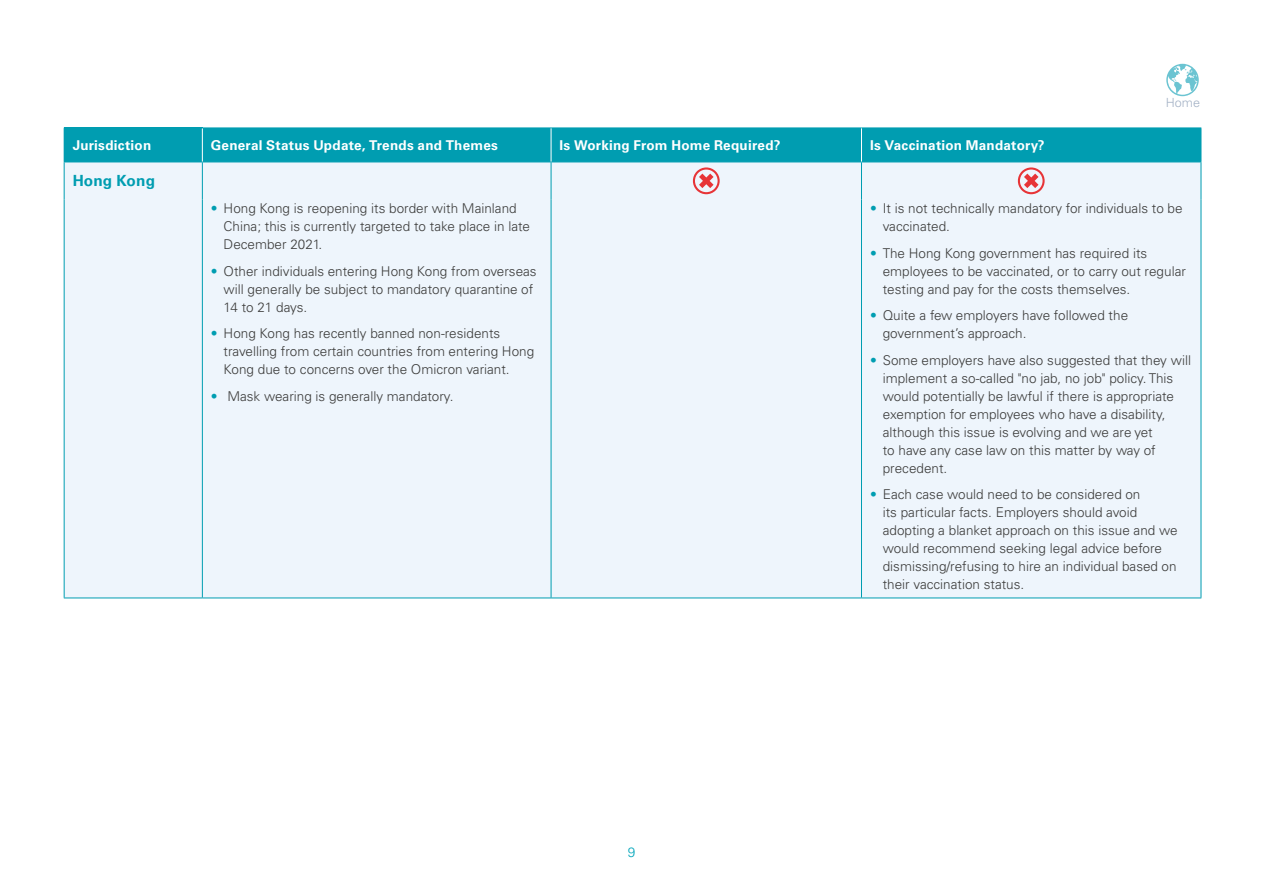
<style>
.page{position:relative;width:1263px;height:893px;background:#fff}
.page>*{position:absolute;margin:0;border:0;box-sizing:border-box;transform-origin:0 0}
.t1{font:700 15.3px "Univers LTCYR 65";letter-spacing:.01em;color:#009db1}
.t2{font:300 13.5px/18px "Univers LTCYR 45";color:#3c3c3b}
.t3{font:700 13.5px "Univers LTCYR 65";letter-spacing:.015em;color:#fff}
.t4{font:300 13.5px "Univers LTCYR 45";color:#00a5ba}
.t5{font:300 12.6px "Univers LTCYR 45";color:#a3b1c5}
.s1{color:#009db1}
</style>
<div class="page">
<svg style="left:1166px;top:64px;width:33px;height:32px"></svg>
<div style="left:64px;top:128px;width:138px;height:34px;background:#009db1"></div>
<div style="left:65px;top:163px;width:1135px;height:435px;background:#eef5fc"></div>
<hr style="left:64px;top:162px;width:138px;height:1px;background:#009db1">
<hr style="left:64px;top:162px;width:1px;height:37px;background:#009db1">
<hr style="left:202px;top:162px;width:1px;height:37px;background:#009db1">
<hr style="left:551px;top:162px;width:1px;height:37px;background:#009db1">
<hr style="left:861px;top:162px;width:1px;height:37px;background:#009db1">
<hr style="left:1200px;top:162px;width:1px;height:37px;background:#009db1">
<hr style="left:64px;top:199px;width:1px;height:399px;background:#009db1">
<hr style="left:202px;top:199px;width:1px;height:399px;background:#009db1">
<hr style="left:551px;top:199px;width:1px;height:399px;background:#009db1">
<hr style="left:861px;top:199px;width:1px;height:399px;background:#009db1">
<hr style="left:1200px;top:199px;width:1px;height:399px;background:#009db1">
<hr style="left:64px;top:598px;width:138px;height:1px;background:#009db1">
<hr style="left:202px;top:598px;width:349px;height:1px;background:#009db1">
<hr style="left:551px;top:598px;width:310px;height:1px;background:#009db1">
<hr style="left:861px;top:598px;width:340px;height:1px;background:#009db1">
<svg style="left:202px;top:128px;width:999px;height:66px;background:#71c5d3"></svg>
<p class="t5" style="left:1166px;top:95px;width:36px">Home</p>
<p class="t3" style="left:73px;top:136px;width:80px">Jurisdiction</p>
<p class="t3" style="left:211px;top:136px;width:289px">General Status Update, Trends and Themes</p>
<p class="t3" style="left:560px;top:136px;width:222px">Is Working From Home Required?</p>
<p class="t3" style="left:870px;top:136px;width:176px">Is Vaccination Mandatory?</p>
<p class="t1" style="left:73px;top:170px;width:84px">Hong Kong</p>
<p class="t2" style="left:224px;top:199px;width:308px;text-indent:-13px"><span class="s1">•</span> Hong Kong is reopening its border with Mainland<br>China; this is currently targeted to take place in late<br>December 2021.</p>
<p class="t2" style="left:224px;top:262px;width:315px;text-indent:-13px"><span class="s1">•</span> Other individuals entering Hong Kong from overseas will generally be subject to mandatory quarantine of<br>14 to 21 days.</p>
<p class="t2" style="left:224px;top:324px;width:312px;text-indent:-13px"><span class="s1">•</span> Hong Kong has recently banned non-residents travelling from certain countries from entering Hong<br>Kong due to concerns over the Omicron variant.</p>
<p class="t2" style="left:211px;top:387px;width:244px"><span class="s1">•</span> Mask wearing is generally mandatory.</p>
<p class="t2" style="left:883px;top:199px;width:301px;text-indent:-13px"><span class="s1">•</span> It is not technically mandatory for individuals to be vaccinated.</p>
<p class="t2" style="left:883px;top:244px;width:305px;text-indent:-13px"><span class="s1">•</span> The Hong Kong government has required its employees to be vaccinated, or to carry out regular testing and pay for the costs themselves.</p>
<p class="t2" style="left:883px;top:306px;width:247px;text-indent:-13px"><span class="s1">•</span> Quite a few employers have followed the government’s approach.</p>
<p class="t2" style="left:883px;top:351px;width:310px;text-indent:-13px"><span class="s1">•</span> Some employers have also suggested that they will implement a so-called "no jab, no job" policy. This would potentially be lawful if there is appropriate exemption for employees who have a disability, although this issue is evolving and we are yet<br>to have any case law on this matter by way of precedent.</p>
<p class="t2" style="left:883px;top:485px;width:296px;text-indent:-13px"><span class="s1">•</span> Each case would need to be considered on<br>its particular facts. Employers should avoid adopting a blanket approach on this issue and we would recommend seeking legal advice before dismissing/refusing to hire an individual based on their vaccination status.</p>
<p class="t4" style="left:628px;top:843px;width:9px">9</p>
</div>
